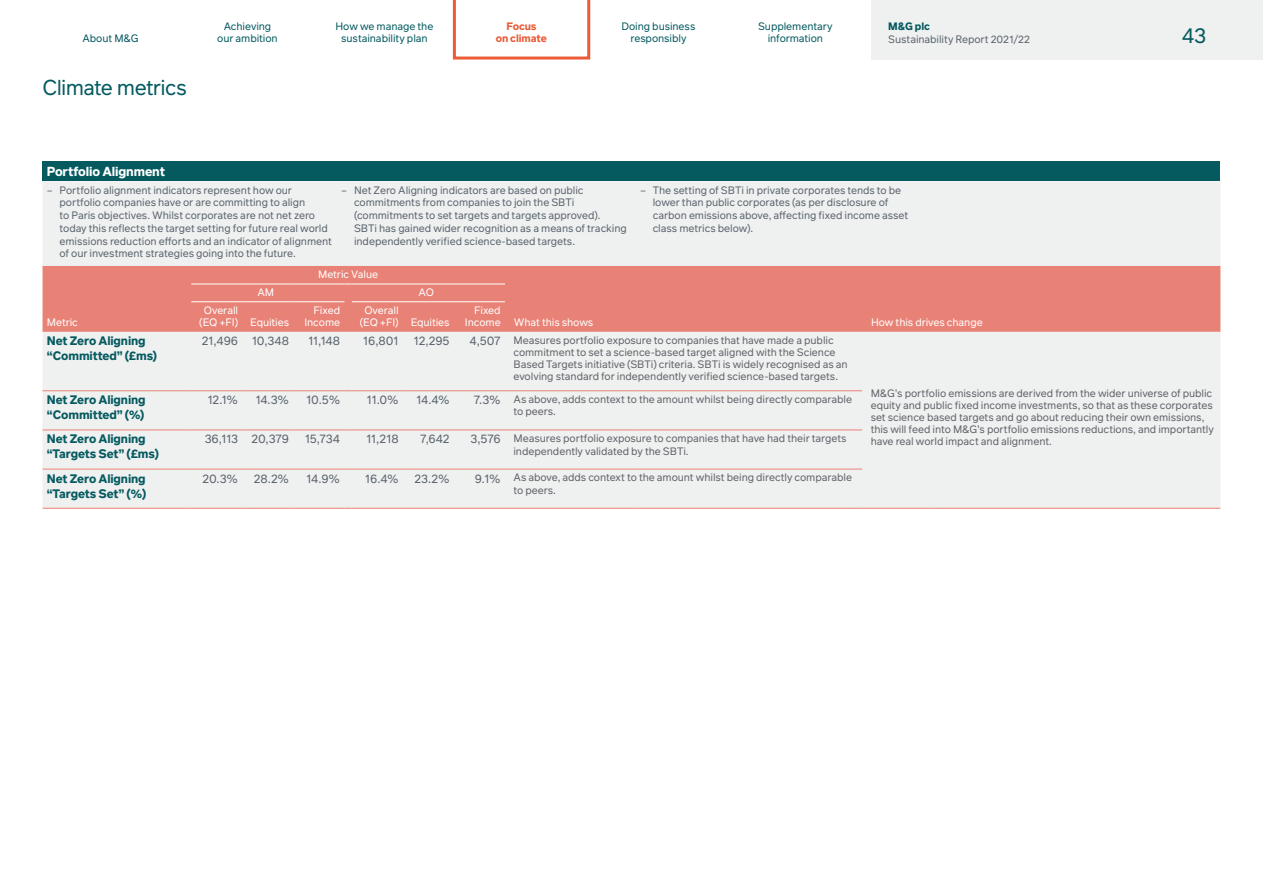
<style>
.page{position:relative;width:1263px;height:893px;background:#fff}
.page>*{position:absolute;margin:0;border:0;box-sizing:border-box;transform-origin:0 0}
.t1{font:21px "Infra";letter-spacing:-.035em;color:#055a60}
.t2{font:700 12.75px "Infra";letter-spacing:-.01em;color:#fff}
.t3{font:12px "Infra";letter-spacing:-.02em;color:#5b656e}
.t4{font:700 12px/15px "Infra";letter-spacing:-.01em;color:#055a60}
.t5{font:10.5px/12px "Infra";letter-spacing:-.01em;color:#61646a}
.t6{font:10.5px/12.8px "Infra";letter-spacing:-.01em;color:#5b656e}
.t7{font:10.5px/12px "Infra";letter-spacing:-.01em;color:#fff;text-align:center}
.t8{font:10.5px/12.8px "Infra";letter-spacing:-.01em;color:#055a60;text-align:center}
.t9{font:700 10.5px/12.8px "Infra";letter-spacing:-.005em;color:#eb5c37;text-align:center}
.t10{font:700 10.5px "Infra";color:#055a60}
</style>
<div class="page">
<div style="left:43px;top:162px;width:1177px;height:19px;background:#055a60"></div>
<div style="left:43px;top:181px;width:1177px;height:327px;background:#eff0f0"></div>
<div style="left:43px;top:266px;width:1177px;height:66px;background:#e98276"></div>
<hr style="left:191px;top:284px;width:51px;height:1px;background:#fff">
<hr style="left:242px;top:284px;width:51px;height:1px;background:#fff">
<hr style="left:293px;top:284px;width:44px;height:1px;background:#fff">
<svg style="left:337px;top:284px;width:15px;height:1px"></svg>
<hr style="left:352px;top:284px;width:51px;height:1px;background:#fff">
<hr style="left:403px;top:284px;width:51px;height:1px;background:#fff">
<hr style="left:454px;top:284px;width:51px;height:1px;background:#fff">
<hr style="left:191px;top:301px;width:51px;height:1px;background:#fff">
<hr style="left:242px;top:301px;width:51px;height:1px;background:#fff">
<hr style="left:293px;top:301px;width:44px;height:1px;background:#fff">
<hr style="left:352px;top:301px;width:51px;height:1px;background:#fff">
<hr style="left:403px;top:301px;width:51px;height:1px;background:#fff">
<hr style="left:454px;top:301px;width:51px;height:1px;background:#fff">
<hr style="left:505px;top:430px;width:131px;height:1px;background:#e98276">
<hr style="left:636px;top:430px;width:226px;height:1px;background:#e98276">
<hr style="left:505px;top:469px;width:131px;height:1px;background:#e98276">
<hr style="left:636px;top:469px;width:226px;height:1px;background:#e98276">
<hr style="left:43px;top:390px;width:148px;height:1px;background:#e98276">
<hr style="left:191px;top:390px;width:51px;height:1px;background:#e98276">
<hr style="left:242px;top:390px;width:51px;height:1px;background:#e98276">
<hr style="left:293px;top:390px;width:44px;height:1px;background:#e98276">
<svg style="left:337px;top:390px;width:15px;height:1px"></svg>
<hr style="left:352px;top:390px;width:51px;height:1px;background:#e98276">
<hr style="left:403px;top:390px;width:51px;height:1px;background:#e98276">
<hr style="left:454px;top:390px;width:51px;height:1px;background:#e98276">
<hr style="left:505px;top:390px;width:131px;height:1px;background:#e98276">
<hr style="left:636px;top:390px;width:226px;height:1px;background:#e98276">
<hr style="left:43px;top:430px;width:148px;height:1px;background:#e98276">
<hr style="left:191px;top:430px;width:51px;height:1px;background:#e98276">
<hr style="left:242px;top:430px;width:51px;height:1px;background:#e98276">
<hr style="left:293px;top:430px;width:44px;height:1px;background:#e98276">
<svg style="left:337px;top:430px;width:15px;height:1px"></svg>
<hr style="left:352px;top:430px;width:51px;height:1px;background:#e98276">
<hr style="left:403px;top:430px;width:51px;height:1px;background:#e98276">
<hr style="left:454px;top:430px;width:51px;height:1px;background:#e98276">
<hr style="left:43px;top:469px;width:148px;height:1px;background:#e98276">
<hr style="left:191px;top:469px;width:51px;height:1px;background:#e98276">
<hr style="left:242px;top:469px;width:51px;height:1px;background:#e98276">
<hr style="left:293px;top:469px;width:44px;height:1px;background:#e98276">
<svg style="left:337px;top:469px;width:15px;height:1px"></svg>
<hr style="left:352px;top:469px;width:51px;height:1px;background:#e98276">
<hr style="left:403px;top:469px;width:51px;height:1px;background:#e98276">
<hr style="left:454px;top:469px;width:51px;height:1px;background:#e98276">
<hr style="left:43px;top:508px;width:148px;height:1px;background:#e98276">
<hr style="left:191px;top:508px;width:51px;height:1px;background:#e98276">
<hr style="left:242px;top:508px;width:51px;height:1px;background:#e98276">
<hr style="left:293px;top:508px;width:44px;height:1px;background:#e98276">
<svg style="left:337px;top:508px;width:15px;height:1px"></svg>
<hr style="left:352px;top:508px;width:51px;height:1px;background:#e98276">
<hr style="left:403px;top:508px;width:51px;height:1px;background:#e98276">
<hr style="left:454px;top:508px;width:51px;height:1px;background:#e98276">
<hr style="left:505px;top:508px;width:131px;height:1px;background:#e98276">
<hr style="left:636px;top:508px;width:226px;height:1px;background:#e98276">
<hr style="left:862px;top:508px;width:66px;height:1px;background:#e98276">
<hr style="left:928px;top:508px;width:292px;height:1px;background:#e98276">
<div style="left:872px;top:0;width:391px;height:60px;background:#eff0f0"></div>
<svg style="left:453px;top:0;width:137px;height:60px"></svg>
<p class="t8" style="left:82px;top:32px;width:58px">About M&amp;G</p>
<h1 class="t1" style="left:43px;top:73px;width:146px">Climate metrics</h1>
<p class="t8" style="left:217px;top:19px;width:62px">Achieving our ambition</p>
<p class="t8" style="left:335px;top:19px;width:99px">How we manage the sustainability plan</p>
<p class="t9" style="left:496px;top:19px;width:53px">Focus<br>on climate</p>
<p class="t8" style="left:621px;top:19px;width:76px">Doing business responsibly</p>
<p class="t8" style="left:758px;top:19px;width:76px">Supplementary information</p>
<p class="t10" style="left:888px;top:18px;width:43px">M&amp;G plc</p>
<p class="t6" style="left:888px;top:32px;width:143px">Sustainability Report 2021/22</p>
<h1 class="t1" style="left:1182px;top:21px;width:26px">43</h1>
<h5 class="t2" style="left:47px;top:162px;width:120px">Portfolio Alignment</h5>
<p class="t6" style="left:60px;top:183px;width:274px;text-indent:-13px">– Portfolio alignment indicators represent how our portfolio companies have or are committing to align<br>to Paris objectives. Whilst corporates are not net zero today this reflects the target setting for future real world emissions reduction efforts and an indicator of alignment of our investment strategies going into the future.</p>
<p class="t6" style="left:354px;top:183px;width:274px;text-indent:-13px">– Net Zero Aligning indicators are based on public commitments from companies to join the SBTi (commitments to set targets and targets approved).<br>SBTi has gained wider recognition as a means of tracking independently verified science-based targets.</p>
<p class="t6" style="left:653px;top:183px;width:257px;text-indent:-13px">– The setting of SBTi in private corporates tends to be lower than public corporates (as per disclosure of carbon emissions above, affecting fixed income asset class metrics below).</p>
<p class="t7" style="left:318px;top:268px;width:62px">Metric Value</p>
<p class="t7" style="left:47px;top:316px;width:33px">Metric</p>
<p class="t7" style="left:199px;top:304px;width:40px">Overall (EQ +FI)</p>
<p class="t7" style="left:257px;top:286px;width:18px">AM</p>
<p class="t7" style="left:419px;top:286px;width:17px">AO</p>
<p class="t7" style="left:250px;top:316px;width:40px">Equities</p>
<p class="t7" style="left:304px;top:304px;width:37px;text-align:right">Fixed<br>Income</p>
<p class="t7" style="left:360px;top:304px;width:40px">Overall (EQ +FI)</p>
<p class="t7" style="left:411px;top:316px;width:40px">Equities</p>
<p class="t7" style="left:465px;top:304px;width:37px;text-align:right">Fixed<br>Income</p>
<p class="t7" style="left:514px;top:316px;width:81px">What this shows</p>
<p class="t7" style="left:871px;top:316px;width:113px">How this drives change</p>
<p class="t4" style="left:47px;top:333px;width:112px">Net Zero Aligning “Committed” (£ms)</p>
<p class="t3" style="left:202px;top:333px;width:38px">21,496</p>
<p class="t3" style="left:252px;top:333px;width:39px">10,348</p>
<p class="t3" style="left:308px;top:333px;width:34px">11,148</p>
<p class="t3" style="left:363px;top:333px;width:37px">16,801</p>
<p class="t3" style="left:414px;top:333px;width:38px">12,295</p>
<p class="t3" style="left:469px;top:333px;width:33px">4,507</p>
<p class="t5" style="left:513px;top:334px;width:336px">Measures portfolio exposure to companies that have made a public commitment to set a science-based target aligned with the Science Based Targets initiative (SBTi) criteria. SBTi is widely recognised as an evolving standard for independently verified science-based targets.</p>
<p class="t4" style="left:47px;top:392px;width:100px">Net Zero Aligning “Committed” (%)</p>
<p class="t3" style="left:207px;top:392px;width:32px">12.1%</p>
<p class="t3" style="left:255px;top:392px;width:35px">14.3%</p>
<p class="t3" style="left:306px;top:392px;width:36px">10.5%</p>
<p class="t3" style="left:366px;top:392px;width:34px">11.0%</p>
<p class="t3" style="left:416px;top:392px;width:35px">14.4%</p>
<p class="t3" style="left:474px;top:392px;width:28px">7.3%</p>
<p class="t5" style="left:513px;top:393px;width:340px">As above, adds context to the amount whilst being directly comparable to peers.</p>
<p class="t4" style="left:47px;top:431px;width:114px">Net Zero Aligning “Targets Set” (£ms)</p>
<p class="t3" style="left:205px;top:431px;width:35px">36,113</p>
<p class="t3" style="left:251px;top:431px;width:39px">20,379</p>
<p class="t3" style="left:305px;top:431px;width:37px">15,734</p>
<p class="t3" style="left:366px;top:431px;width:34px">11,218</p>
<p class="t3" style="left:420px;top:431px;width:31px">7,642</p>
<p class="t3" style="left:470px;top:431px;width:32px">3,576</p>
<p class="t5" style="left:513px;top:432px;width:335px;line-height:12.8px">Measures portfolio exposure to companies that have had their targets independently validated by the SBTi.</p>
<p class="t4" style="left:47px;top:470px;width:101px">Net Zero Aligning “Targets Set” (%)</p>
<p class="t3" style="left:203px;top:470px;width:37px">20.3%</p>
<p class="t3" style="left:254px;top:470px;width:37px">28.2%</p>
<p class="t3" style="left:306px;top:470px;width:35px">14.9%</p>
<p class="t3" style="left:365px;top:470px;width:35px">16.4%</p>
<p class="t3" style="left:415px;top:470px;width:37px">23.2%</p>
<p class="t3" style="left:475px;top:470px;width:27px">9.1%</p>
<p class="t5" style="left:513px;top:471px;width:340px;line-height:12.8px">As above, adds context to the amount whilst being directly comparable to peers.</p>
<p class="t5" style="left:871px;top:387px;width:345px">M&amp;G’s portfolio emissions are derived from the wider universe of public equity and public fixed income investments, so that as these corporates set science based targets and go about reducing their own emissions, this will feed into M&amp;G’s portfolio emissions reductions, and importantly have real world impact and alignment.</p>
</div>
